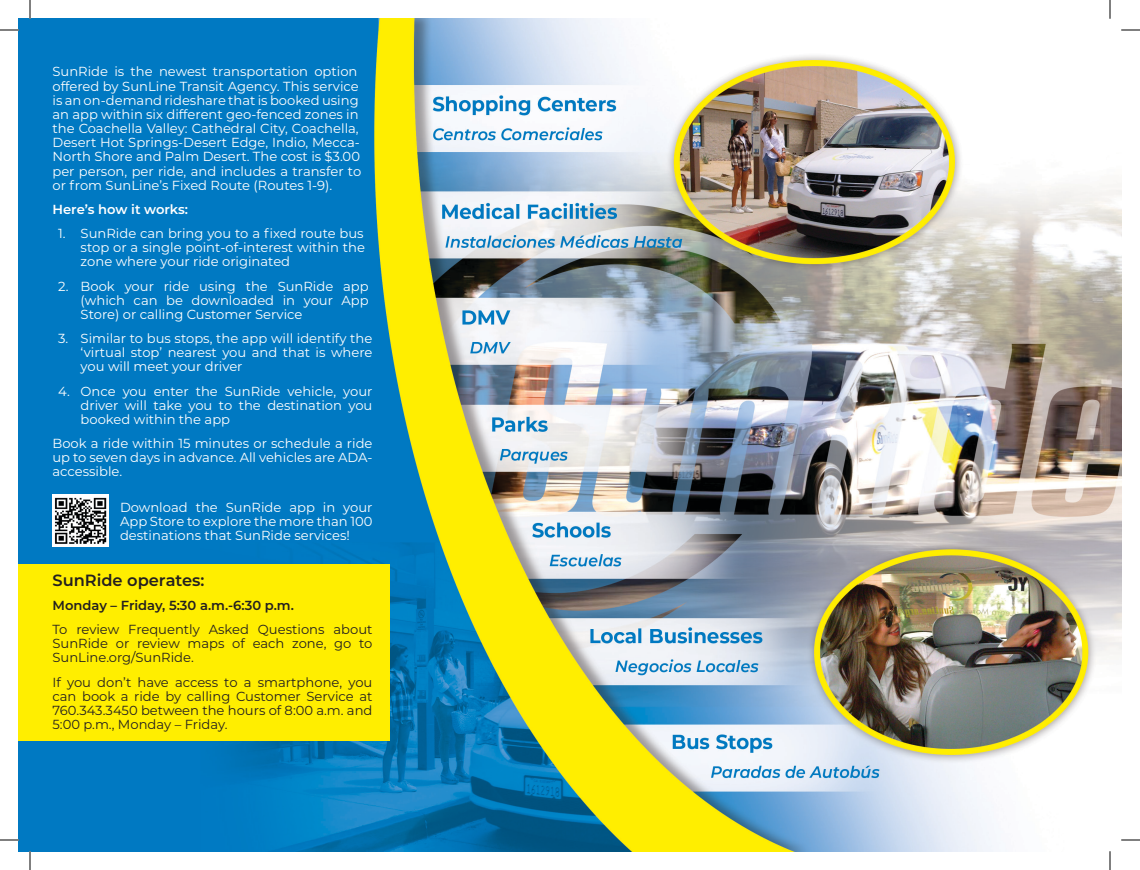
<style>
.page{position:relative;width:1140px;height:870px;background:#fff}
.page>*{position:absolute;margin:0;border:0;box-sizing:border-box;transform-origin:0 0}
.Normal_wrd_1{font:600 16.25px "Montserrat";color:#231f20}
.Normal_wrd_1-2{font:13.12px/14.1px "Montserrat";color:#fff;text-align:justify}
.Normal_wrd_1-3{font:13.12px/14.1px "Montserrat";color:#231f20;text-align:justify}
.Normal_wrd_1-4{font:600 13.12px "Montserrat";color:#231f20}
.Normal_wrd_1-5{font:600 13.12px "Montserrat";letter-spacing:-.005em;color:#fff}
</style>
<div class="page">
<img style="left:19px;top:19px;width:1102px;height:832px">
<div style="left:19px;top:564px;width:371px;height:177px;background:#fe0"></div>
<img style="left:53px;top:494px;width:56px;height:53px">
<svg style="left:0;top:29px;width:19px;height:2px"></svg>
<svg style="left:1121px;top:29px;width:19px;height:2px"></svg>
<svg style="left:0;top:839px;width:19px;height:2px"></svg>
<svg style="left:1121px;top:839px;width:19px;height:2px"></svg>
<svg style="left:29px;top:0;width:2px;height:19px"></svg>
<svg style="left:29px;top:851px;width:2px;height:19px"></svg>
<svg style="left:1109px;top:0;width:2px;height:19px"></svg>
<svg style="left:1109px;top:851px;width:2px;height:19px"></svg>
<p class="Normal_wrd_1-2" style="left:52px;top:64px;width:310px;text-align:left">SunRide is the newest transportation option offered by SunLine Transit Agency. This service is an on-demand rideshare that is booked using an app within six different geo-fenced zones in the Coachella Valley: Cathedral City, Coachella, Desert Hot Springs-Desert Edge, Indio, Mecca-North Shore and Palm Desert. The cost is $3.00 per person, per ride, and includes a transfer to or from SunLine’s Fixed Route (Routes 1-9).</p>
<p class="Normal_wrd_1-5" style="left:52px;top:200px;width:137px">Here’s how it works:</p>
<p class="Normal_wrd_1-2" style="left:81px;top:226px;width:286px;text-indent:-22px">1. SunRide can bring you to a fixed route bus stop or a single point-of-interest within the zone where your ride originated</p>
<p class="Normal_wrd_1-2" style="left:81px;top:278px;width:290px;text-indent:-22px">2. Book your ride using the SunRide app (which can be downloaded in your App Store) or calling Customer Service</p>
<p class="Normal_wrd_1-2" style="left:81px;top:331px;width:293px;text-indent:-22px">3. Similar to bus stops, the app will identify the ‘virtual stop’ nearest you and that is where you will meet your driver</p>
<p class="Normal_wrd_1-2" style="left:81px;top:383px;width:293px;text-indent:-22px">4. Once you enter the SunRide vehicle, your driver will take you to the destination you booked within the app</p>
<p class="Normal_wrd_1-2" style="left:52px;top:436px;width:322px">Book a ride within 15 minutes or schedule a ride up to seven days in advance. All vehicles are ADA&shy;accessible.</p>
<p class="Normal_wrd_1-2" style="left:120px;top:500px;width:254px">Download the SunRide app in your App Store to explore the more than 100 destinations that SunRide services!</p>
<p class="Normal_wrd_1" style="left:52px;top:568px;width:154px">SunRide operates:</p>
<p class="Normal_wrd_1-4" style="left:52px;top:596px;width:243px">Monday – Friday, 5:30 a.m.-6:30 p.m.</p>
<p class="Normal_wrd_1-3" style="left:52px;top:622px;width:322px">To review Frequently Asked Questions about SunRide or review maps of each zone, go to SunLine.org/SunRide.</p>
<p class="Normal_wrd_1-3" style="left:52px;top:674px;width:322px">If you don’t have access to a smartphone, you can book a ride by calling Customer Service at 760.343.3450 between the hours of 8:00 a.m. and 5:00 p.m., Monday – Friday.</p>
</div>
